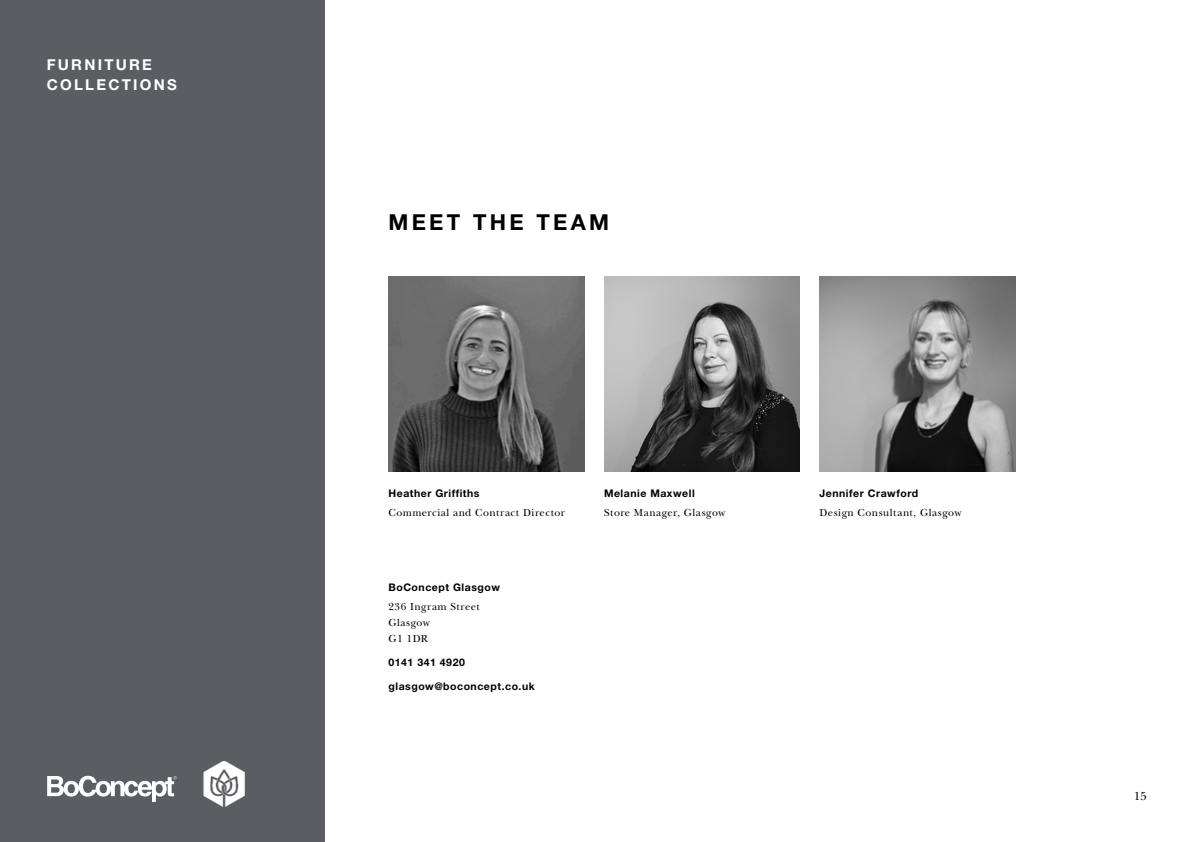
<style>
.page{position:relative;width:1191px;height:842px;background:#fff}
.page>*{position:absolute;margin:0;border:0;box-sizing:border-box;transform-origin:0 0}
.t1{font:700 22px "Helvetica Neue LT Pro";letter-spacing:.15em;color:#000}
.t2{font:700 15px/19.5px "Helvetica Neue LT Pro";letter-spacing:.15em;color:#fff}
.t3{font:12px "New Baskerville FS";color:#000}
.t4{font:10.5px/16px "New Baskerville FS";letter-spacing:.05em;color:#000}
.t5{font:700 10.5px "Helvetica Neue LT Pro";letter-spacing:.05em;color:#000}
</style>
<div class="page">
<img style="left:604px;top:276px;width:195px;height:196px">
<img style="left:819px;top:276px;width:196px;height:196px">
<img style="left:388px;top:276px;width:196px;height:196px">
<div style="left:0;top:0;width:325px;height:842px;background:#5a5e63"></div>
<svg style="left:47px;top:775px;width:130px;height:27px"></svg>
<img style="left:203px;top:761px;width:42px;height:46px">
<h2 class="t2" style="left:46px;top:54px;width:146px">METROPOLITAN</h2>
<h2 class="t2" style="left:47px;top:55px;width:132px">FURNITURE<br>COLLECTIONS</h2>
<h1 class="t1" style="left:388px;top:209px;width:222px">MEET THE TEAM</h1>
<p class="t5" style="left:388px;top:486px;width:93px">Heather Griffiths</p>
<p class="t4" style="left:388px;top:505px;width:178px">Commercial and Contract Director</p>
<p class="t5" style="left:388px;top:580px;width:113px">BoConcept Glasgow</p>
<p class="t4" style="left:388px;top:599px;width:93px">236 Ingram Street<br>Glasgow<br>G1 1DR</p>
<p class="t5" style="left:388px;top:656px;width:78px">0141 341 4920</p>
<p class="t5" style="left:388px;top:680px;width:148px">glasgow@boconcept.co.uk</p>
<p class="t5" style="left:604px;top:486px;width:92px">Melanie Maxwell</p>
<p class="t4" style="left:604px;top:505px;width:123px">Store Manager, Glasgow</p>
<p class="t5" style="left:819px;top:486px;width:100px">Jennifer Crawford</p>
<p class="t4" style="left:819px;top:505px;width:144px">Design Consultant, Glasgow</p>
<p class="t3" style="left:1133px;top:789px;width:15px">15</p>
</div>
